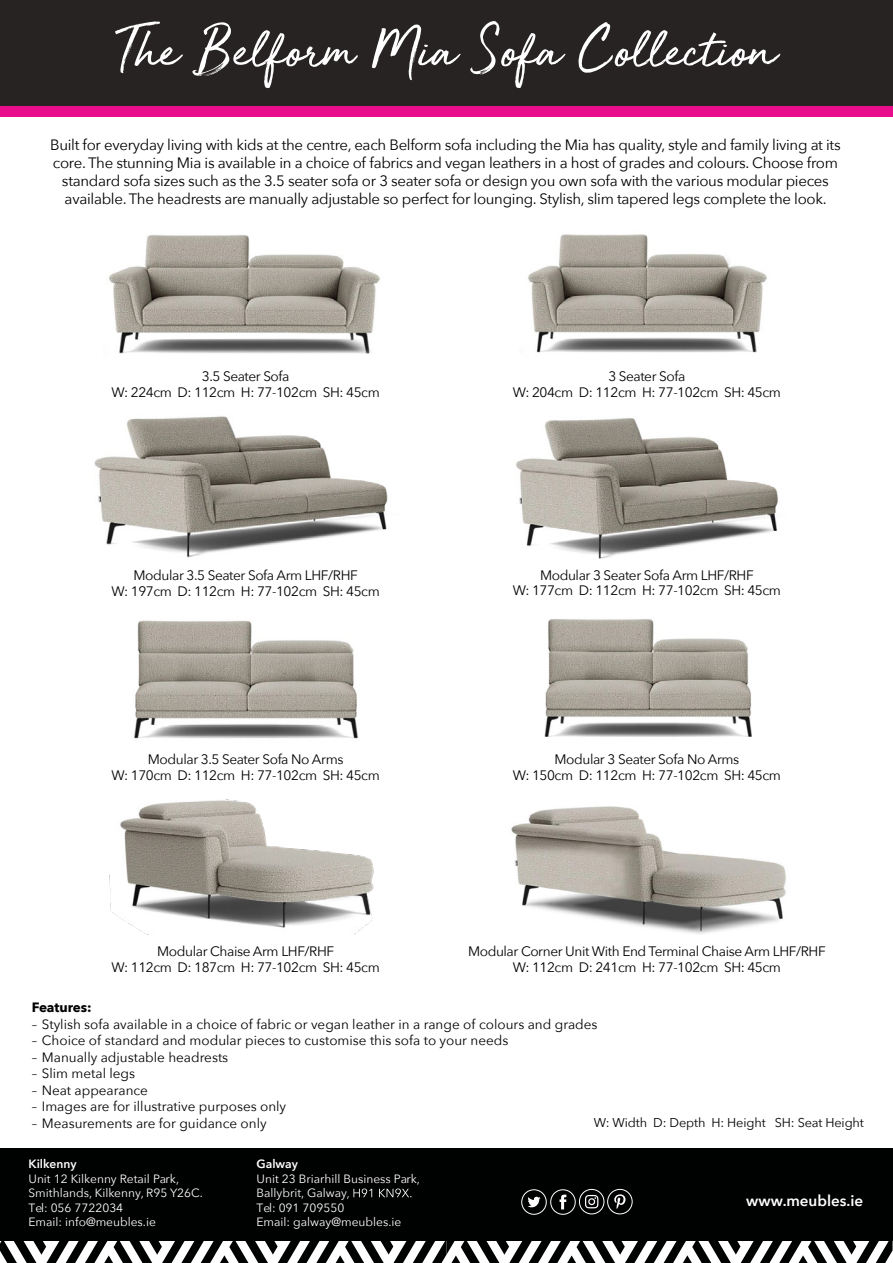
<style>
.page{position:relative;width:893px;height:1263px;background:#fff}
.page>*{position:absolute;margin:0;border:0;box-sizing:border-box;transform-origin:0 0}
.t1{font:62.4px "Golden Plains";letter-spacing:-.02em;color:#fff;scale:.91 1}
.t2{font:600 15.15px "Avenir Next";color:#fff}
.t3{font:15px/18px "Avenir Next";letter-spacing:-.02em;color:#000;text-align:center}
.t4{font:13.65px/15.9px "Avenir Next";letter-spacing:-.03em;color:#000;text-align:center}
.t5{font:13.5px "Avenir Next";color:#000}
.t6{font:700 13.5px "Avenir Next";letter-spacing:-.005em;color:#000}
.t7{font:12.75px "Avenir Next";letter-spacing:-.01em;color:#000}
.t8{font:12px/14.4px "Avenir Next";color:#fff}
.t9{font:600 12px "Avenir Next";color:#fff}
</style>
<div class="page">
<div style="left:0;top:0;width:893px;height:109px;background:#272323"></div>
<div style="left:0;top:106px;width:893px;height:11px;background:#e90c8b"></div>
<div style="left:0;top:1148px;width:893px;height:92px;background:#000101"></div>
<svg style="left:0;top:1188px;width:893px;height:75px"></svg>
<img style="left:109px;top:235px;width:271px;height:119px">
<img style="left:134px;top:620px;width:224px;height:119px">
<img style="left:528px;top:234px;width:239px;height:119px">
<img style="left:544px;top:619px;width:208px;height:118px">
<img style="left:516px;top:418px;width:262px;height:141px">
<img style="left:511px;top:806px;width:275px;height:128px">
<img style="left:94px;top:416px;width:294px;height:142px">
<img style="left:109px;top:799px;width:265px;height:135px">
<h1 class="t1" style="left:116px;top:18px;width:728px">The Belform Mia Sofa Collection</h1>
<p class="t3" style="left:50px;top:135px;width:792px">Built for everyday living with kids at the centre, each Belform sofa including the Mia has quality, style and family living at its core. The stunning Mia is available in a choice of fabrics and vegan leathers in a host of grades and colours. Choose from standard sofa sizes such as the 3.5 seater sofa or 3 seater sofa or design you own sofa with the various modular pieces available. The headrests are manually adjustable so perfect for lounging. Stylish, slim tapered legs complete the look.</p>
<p class="t4" style="left:112px;top:368px;width:270px">3.5 Seater Sofa<br>W: 224cm D: 112cm H: 77-102cm SH: 45cm</p>
<p class="t4" style="left:513px;top:368px;width:270px">3 Seater Sofa<br>W: 204cm D: 112cm H: 77-102cm SH: 45cm</p>
<p class="t4" style="left:112px;top:566px;width:270px">Modular 3.5 Seater Sofa Arm LHF/RHF<br>W: 197cm D: 112cm H: 77-102cm SH: 45cm</p>
<p class="t4" style="left:513px;top:566px;width:270px">Modular 3 Seater Sofa Arm LHF/RHF<br>W: 177cm D: 112cm H: 77-102cm SH: 45cm</p>
<p class="t4" style="left:112px;top:751px;width:270px">Modular 3.5 Seater Sofa No Arms<br>W: 170cm D: 112cm H: 77-102cm SH: 45cm</p>
<p class="t4" style="left:513px;top:751px;width:270px">Modular 3 Seater Sofa No Arms<br>W: 150cm D: 112cm H: 77-102cm SH: 45cm</p>
<p class="t4" style="left:112px;top:942px;width:270px">Modular Chaise Arm LHF/RHF<br>W: 112cm D: 187cm H: 77-102cm SH: 45cm</p>
<p class="t4" style="left:468px;top:942px;width:359px">Modular Corner Unit With End Terminal Chaise Arm LHF/RHF<br>W: 112cm D: 241cm H: 77-102cm SH: 45cm</p>
<p class="t6" style="left:32px;top:996px;width:61px">Features:</p>
<p class="t5" style="left:32px;top:1013px;width:567px">– Stylish sofa available in a choice of fabric or vegan leather in a range of colours and grades</p>
<p class="t5" style="left:32px;top:1029px;width:478px">– Choice of standard and modular pieces to customise this sofa to your needs</p>
<p class="t5" style="left:32px;top:1046px;width:198px">– Manually adjustable headrests</p>
<p class="t5" style="left:32px;top:1062px;width:105px">– Slim metal legs</p>
<p class="t5" style="left:32px;top:1079px;width:118px">– Neat appearance</p>
<p class="t5" style="left:32px;top:1095px;width:256px">– Images are for illustrative purposes only</p>
<p class="t5" style="left:32px;top:1112px;width:236px">– Measurements are for guidance only</p>
<p class="t7" style="left:594px;top:1112px;width:271px">W: Width D: Depth H: Height SH: Seat Height</p>
<p class="t9" style="left:28px;top:1154px;width:50px">Kilkenny</p>
<p class="t8" style="left:28px;top:1171px;width:176px">Unit 12 Kilkenny Retail Park,<br>Smithlands, Kilkenny, R95 Y26C.<br>Tel: 056 7722034<br>Email: info@meubles.ie</p>
<p class="t9" style="left:256px;top:1154px;width:43px">Galway</p>
<p class="t8" style="left:256px;top:1171px;width:165px">Unit 23 Briarhill Business Park,<br>Ballybrit, Galway<br>Tel: 091 709550<br>Email: galway@meubles.ie</p>
<p class="t2" style="left:746px;top:1188px;width:118px">www.meubles.ie</p>
</div>
